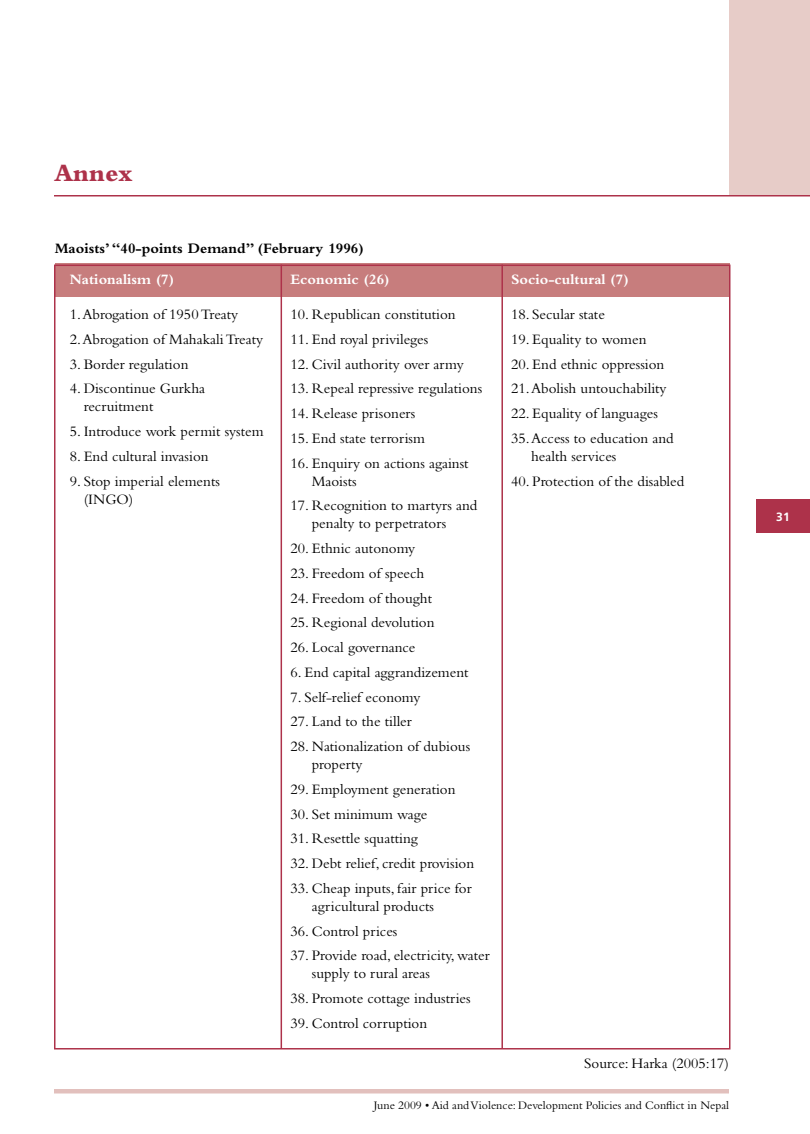
<style>
.page{position:relative;width:810px;height:1134px;background:#fff}
.page>*{position:absolute;margin:0;border:0;box-sizing:border-box;transform-origin:0 0}
.t1{font:800 25.5px "Bembo Std";color:#ad324a}
.t2{font:15px/18px "Bembo Std";color:#000}
.t3{font:700 15px "Bembo Std";color:#fff}
.t4{font:700 15px "Bembo Std";color:#000}
.t5{font:12px "Bembo Std";color:#000}
.t6{font:700 12px "Frutiger";color:#fff}
</style>
<div class="page">
<div style="left:756px;top:500px;width:54px;height:33px;background:#ad324a"></div>
<div style="left:54px;top:1089px;width:675px;height:5px;background:#e2c0bd"></div>
<div style="left:729px;top:0;width:81px;height:195px;background:#e7ccc8"></div>
<hr style="left:54px;top:195px;width:756px;height:1px;background:#ad324a">
<div style="left:55px;top:264px;width:675px;height:33px;background:#c77d7d"></div>
<hr style="left:281px;top:265px;width:1px;height:784px;background:#ad324a">
<hr style="left:501px;top:265px;width:2px;height:784px;background:#ad324a">
<h1 class="t1" style="left:54px;top:158px;width:80px">Annex</h1>
<p class="t4" style="left:55px;top:240px;width:311px">Maoists’ “40-points Demand” (February 1996)</p>
<p class="t3" style="left:70px;top:271px;width:106px">Nationalism (7)</p>
<p class="t2" style="left:70px;top:305px;width:170px">1. Abrogation of 1950 Treaty</p>
<p class="t2" style="left:70px;top:330px;width:195px">2. Abrogation of Mahakali Treaty</p>
<p class="t2" style="left:70px;top:355px;width:120px">3. Border regulation</p>
<p class="t2" style="left:84px;top:379px;width:123px;text-indent:-14px">4. Discontinue Gurkha recruitment</p>
<p class="t2" style="left:70px;top:422px;width:195px">5. Introduce work permit system</p>
<p class="t2" style="left:70px;top:447px;width:140px">8. End cultural invasion</p>
<p class="t2" style="left:84px;top:472px;width:138px;text-indent:-14px">9. Stop imperial elements (INGO)</p>
<p class="t3" style="left:291px;top:271px;width:101px">Economic (26)</p>
<p class="t2" style="left:291px;top:305px;width:167px">10. Republican constitution</p>
<p class="t2" style="left:291px;top:330px;width:139px">11. End royal privileges</p>
<p class="t2" style="left:291px;top:355px;width:175px">12. Civil authority over army</p>
<p class="t2" style="left:291px;top:379px;width:193px">13. Repeal repressive regulations</p>
<p class="t2" style="left:291px;top:404px;width:126px">14. Release prisoners</p>
<p class="t2" style="left:291px;top:429px;width:136px">15. End state terrorism</p>
<p class="t2" style="left:312px;top:454px;width:158px;text-indent:-21px">16. Enquiry on actions against<br>Maoists</p>
<p class="t2" style="left:312px;top:496px;width:167px;text-indent:-21px">17. Recognition to martyrs and penalty to perpetrators</p>
<p class="t2" style="left:291px;top:539px;width:126px">20. Ethnic autonomy</p>
<p class="t2" style="left:291px;top:564px;width:135px">23. Freedom of speech</p>
<p class="t2" style="left:291px;top:589px;width:143px">24. Freedom of thought</p>
<p class="t2" style="left:291px;top:613px;width:146px">25. Regional devolution</p>
<p class="t2" style="left:291px;top:638px;width:127px">26. Local governance</p>
<p class="t2" style="left:291px;top:663px;width:180px">6. End capital aggrandizement</p>
<p class="t2" style="left:291px;top:688px;width:131px">7. Self-relief economy</p>
<p class="t2" style="left:291px;top:712px;width:123px">27. Land to the tiller</p>
<p class="t2" style="left:312px;top:737px;width:160px;text-indent:-21px">28. Nationalization of dubious property</p>
<p class="t2" style="left:291px;top:780px;width:167px">29. Employment generation</p>
<p class="t2" style="left:291px;top:805px;width:138px">30. Set minimum wage</p>
<p class="t2" style="left:291px;top:829px;width:129px">31. Resettle squatting</p>
<p class="t2" style="left:291px;top:854px;width:185px">32. Debt relief, credit provision</p>
<p class="t2" style="left:312px;top:879px;width:161px;text-indent:-21px">33. Cheap inputs, fair price for agricultural products</p>
<p class="t2" style="left:291px;top:922px;width:108px">36. Control prices</p>
<p class="t2" style="left:312px;top:946px;width:180px;text-indent:-21px">37. Provide road, electricity, water supply to rural areas</p>
<p class="t2" style="left:291px;top:989px;width:182px">38. Promote cottage industries</p>
<p class="t2" style="left:291px;top:1014px;width:138px">39. Control corruption</p>
<p class="t3" style="left:511px;top:271px;width:119px">Socio-cultural (7)</p>
<p class="t2" style="left:511px;top:305px;width:95px">18. Secular state</p>
<p class="t2" style="left:511px;top:330px;width:137px">19. Equality to women</p>
<p class="t2" style="left:511px;top:355px;width:155px">20. End ethnic oppression</p>
<p class="t2" style="left:511px;top:379px;width:157px">21. Abolish untouchability</p>
<p class="t2" style="left:511px;top:404px;width:148px">22. Equality of languages</p>
<p class="t2" style="left:531px;top:429px;width:144px;text-indent:-20px">35. Access to education and health services</p>
<p class="t2" style="left:511px;top:472px;width:175px">40. Protection of the disabled</p>
<p class="t2" style="left:584px;top:1054px;width:146px">Source: Harka (2005:17)</p>
<p class="t5" style="left:374px;top:1099px;width:357px">June 2009 • Aid and Violence: Development Policies and Conflict in Nepal</p>
<p class="t6" style="left:776px;top:509px;width:15px">31</p>
</div>
